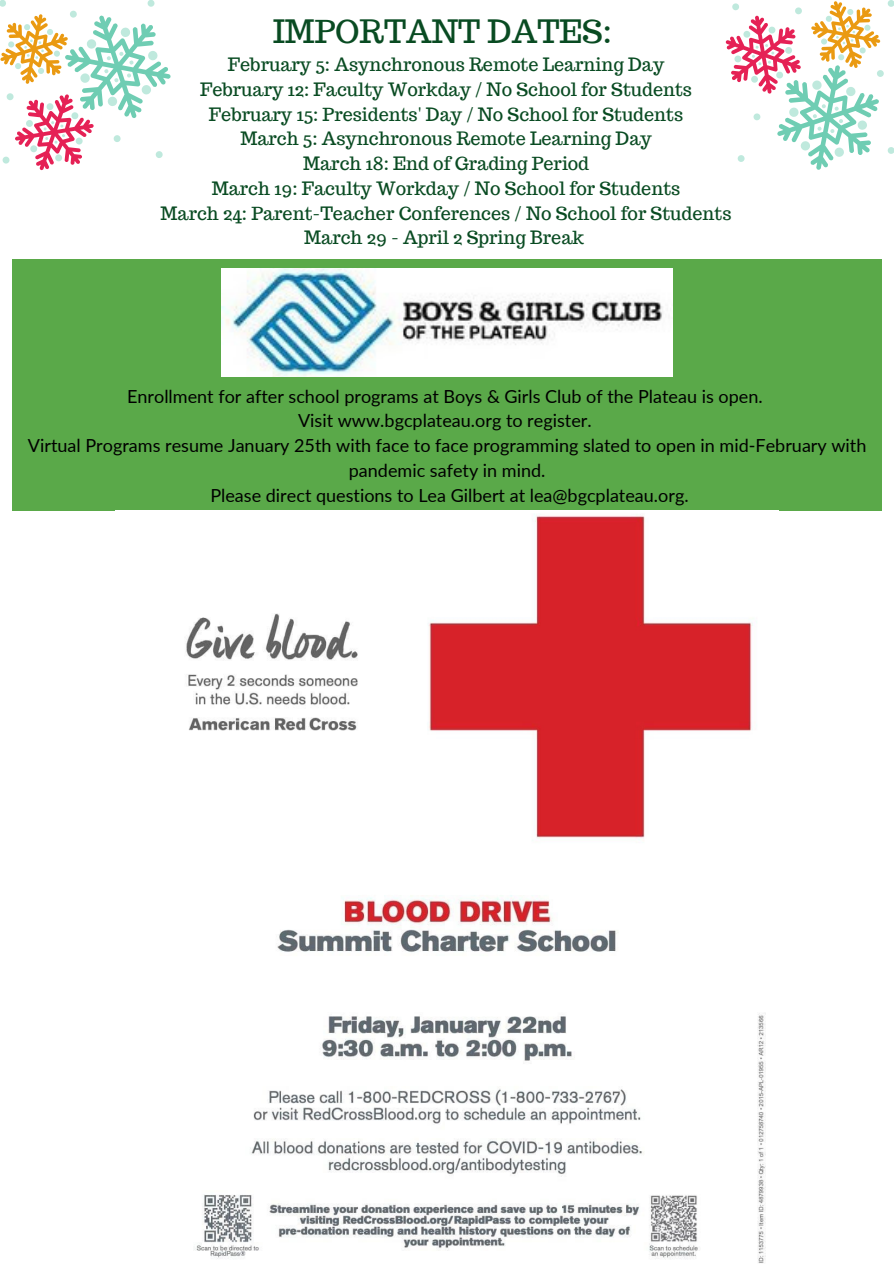
<style>
.page{position:relative;width:894px;height:1264px;background:#fff}
.page>*{position:absolute;margin:0;border:0;box-sizing:border-box;transform-origin:0 0}
.t1{font:31.5px "Trocchi";color:#094b22}
.t2{font:18px "Trocchi";color:#094b22}
.t3{font:18px/24.8px "Lato";color:#000;text-align:center}
</style>
<div class="page">
<svg style="left:725px;top:0;width:168px;height:170px"></svg>
<svg style="left:0;top:0;width:170px;height:170px"></svg>
<div style="left:12px;top:260px;width:868px;height:251px;background:#5aa949"></div>
<img style="left:221px;top:269px;width:451px;height:108px">
<img style="left:116px;top:510px;width:662px;height:753px">
<p class="t1" style="left:273px;top:11px;width:340px">IMPORTANT DATES:</p>
<p class="t2" style="left:228px;top:53px;width:438px">February 5: Asynchronous Remote Learning Day</p>
<p class="t2" style="left:200px;top:77px;width:493px">February 12: Faculty Workday / No School for Students</p>
<p class="t2" style="left:209px;top:102px;width:476px">February 15: Presidents' Day / No School for Students</p>
<p class="t2" style="left:240px;top:127px;width:413px">March 5: Asynchronous Remote Learning Day</p>
<p class="t2" style="left:303px;top:152px;width:287px">March 18: End of Grading Period</p>
<p class="t2" style="left:212px;top:176px;width:470px">March 19: Faculty Workday / No School for Students</p>
<p class="t2" style="left:160px;top:201px;width:572px">March 24: Parent-Teacher Conferences / No School for Students</p>
<p class="t2" style="left:304px;top:226px;width:281px">March 29 - April 2 Spring Break</p>
<p class="t3" style="left:127px;top:383px;width:637px">Enrollment for after school programs at Boys &amp; Girls Club of the Plateau is open.</p>
<p class="t3" style="left:298px;top:408px;width:295px">Visit www.bgcplateau.org to register.</p>
<p class="t3" style="left:28px;top:433px;width:839px">Virtual Programs resume January 25th with face to face programming slated to open in mid-February with pandemic safety in mind.</p>
<p class="t3" style="left:210px;top:482px;width:479px">Please direct questions to Lea Gilbert at lea@bgcplateau.org.</p>
</div>
